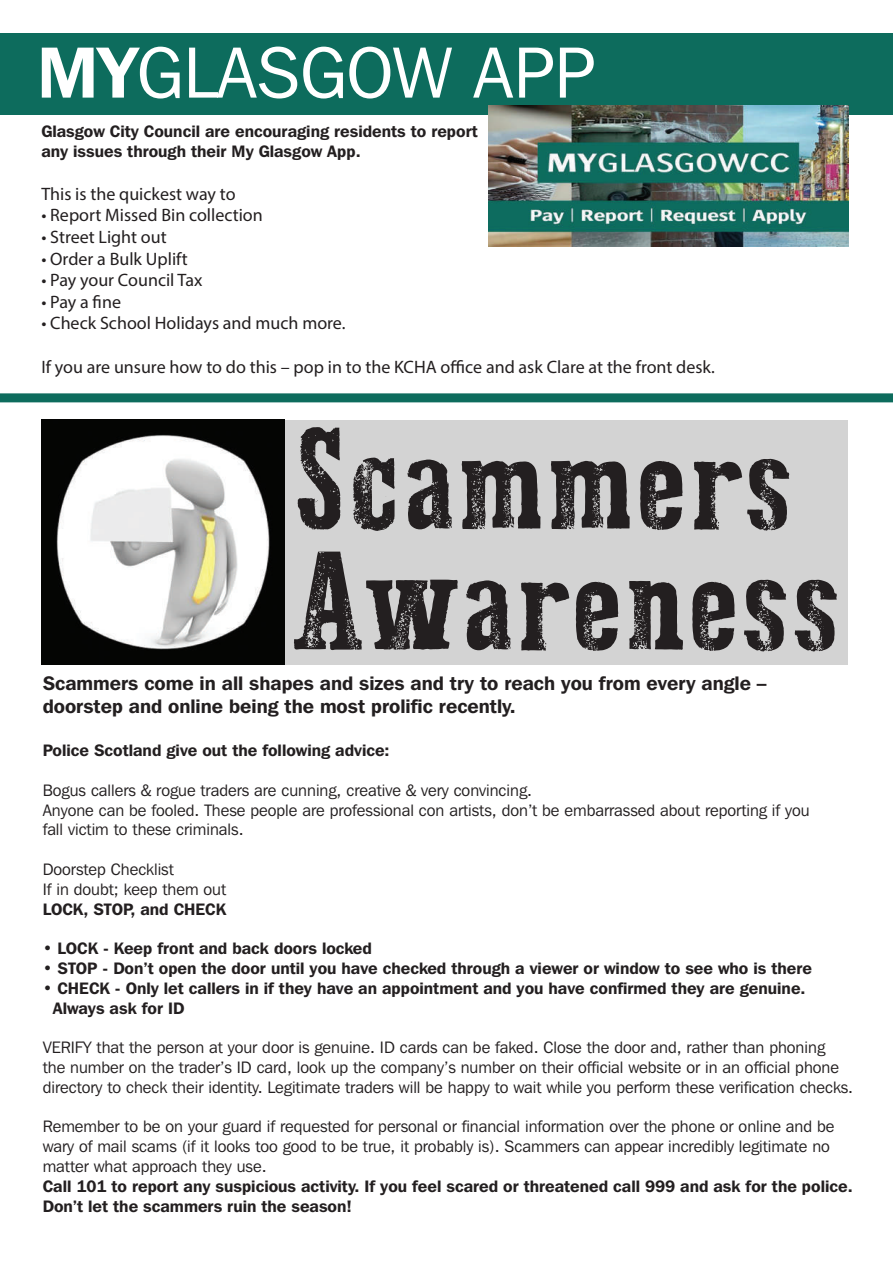
<style>
.page{position:relative;width:893px;height:1263px;background:#fff}
.page>*{position:absolute;margin:0;border:0;box-sizing:border-box;transform-origin:0 0}
.t1{font:italic 138.75px/120.9px "Dust West";color:#231f20;scale:1.06 1}
.t2{font:72px "Franklin Gothic IT Cby BT";color:#fff}
.t3{font:600 19.5px/23.4px "Franklin Gothic IT Cby BT";color:#231f20}
.t4{font:18px "Myriad Pro";color:#231f20}
.t5{font:16.5px/19.8px "Franklin Gothic IT Cby BT";color:#231f20}
.t6{font:600 16.5px/19.8px "Franklin Gothic IT Cby BT";color:#231f20}
.s1{font-weight:600}
</style>
<div class="page">
<div style="left:266px;top:420px;width:582px;height:244px;background:#d3d3d3"></div>
<div style="left:0;top:33px;width:893px;height:82px;background:#0d6c5d"></div>
<img style="left:489px;top:105px;width:360px;height:141px">
<div style="left:0;top:393px;width:893px;height:9px;background:#0d6c5d"></div>
<img style="left:42px;top:420px;width:243px;height:245px">
<h2 class="t2" style="left:37px;top:28px;width:559px"><span class="s1">MY</span>GLASGOW APP</h2>
<p class="t6" style="left:41px;top:121px;width:438px">Glasgow City Council are encouraging residents to report any issues through their My Glasgow App.</p>
<p class="t4" style="left:41px;top:183px;width:196px">This is the quickest way to</p>
<p class="t4" style="left:41px;top:204px;width:223px">• Report Missed Bin collection</p>
<p class="t4" style="left:41px;top:226px;width:127px">• Street Light out</p>
<p class="t4" style="left:41px;top:247px;width:148px">• Order a Bulk Uplift</p>
<p class="t4" style="left:41px;top:269px;width:163px">• Pay your Council Tax</p>
<p class="t4" style="left:41px;top:291px;width:81px">• Pay a fine</p>
<p class="t4" style="left:41px;top:312px;width:306px">• Check School Holidays and much more.</p>
<p class="t4" style="left:41px;top:355px;width:675px">If you are unsure how to do this – pop in to the KCHA office and ask Clare at the front desk.</p>
<h1 class="t1" style="left:293px;top:415px;width:520px">Scammers<br>Awareness</h1>
<p class="t3" style="left:43px;top:671px;width:725px">Scammers come in all shapes and sizes and try to reach you from every angle – doorstep and online being the most prolific recently.</p>
<p class="t6" style="left:43px;top:740px;width:348px">Police Scotland give out the following advice:</p>
<p class="t5" style="left:43px;top:780px;width:768px">Bogus callers &amp; rogue traders are cunning, creative &amp; very convincing.<br>Anyone can be fooled. These people are professional con artists, don’t be embarrassed about reporting if you fall victim to these criminals.</p>
<p class="t5" style="left:43px;top:859px;width:185px">Doorstep Checklist<br>If in doubt; keep them out</p>
<p class="t6" style="left:43px;top:898px;width:185px">LOCK, STOP, and CHECK</p>
<p class="t6" style="left:43px;top:938px;width:331px">• LOCK - Keep front and back doors locked</p>
<p class="t6" style="left:43px;top:958px;width:771px">• STOP - Don’t open the door until you have checked through a viewer or window to see who is there</p>
<p class="t6" style="left:53px;top:978px;width:754px;text-indent:-10px">• CHECK - Only let callers in if they have an appointment and you have confirmed they are genuine.<br>Always ask for ID</p>
<p class="t5" style="left:43px;top:1037px;width:812px">VERIFY that the person at your door is genuine. ID cards can be faked. Close the door and, rather than phoning<br>the number on the trader’s ID card, look up the company’s number on their official website or in an official phone directory to check their identity. Legitimate traders will be happy to wait while you perform these verification checks.</p>
<p class="t5" style="left:43px;top:1116px;width:793px">Remember to be on your guard if requested for personal or financial information over the phone or online and be wary of mail scams (if it looks too good to be true, it probably is). Scammers can appear incredibly legitimate no matter what approach they use.</p>
<p class="t6" style="left:43px;top:1176px;width:811px">Call 101 to report any suspicious activity. If you feel scared or threatened call 999 and ask for the police.<br>Don’t let the scammers ruin the season!</p>
</div>
